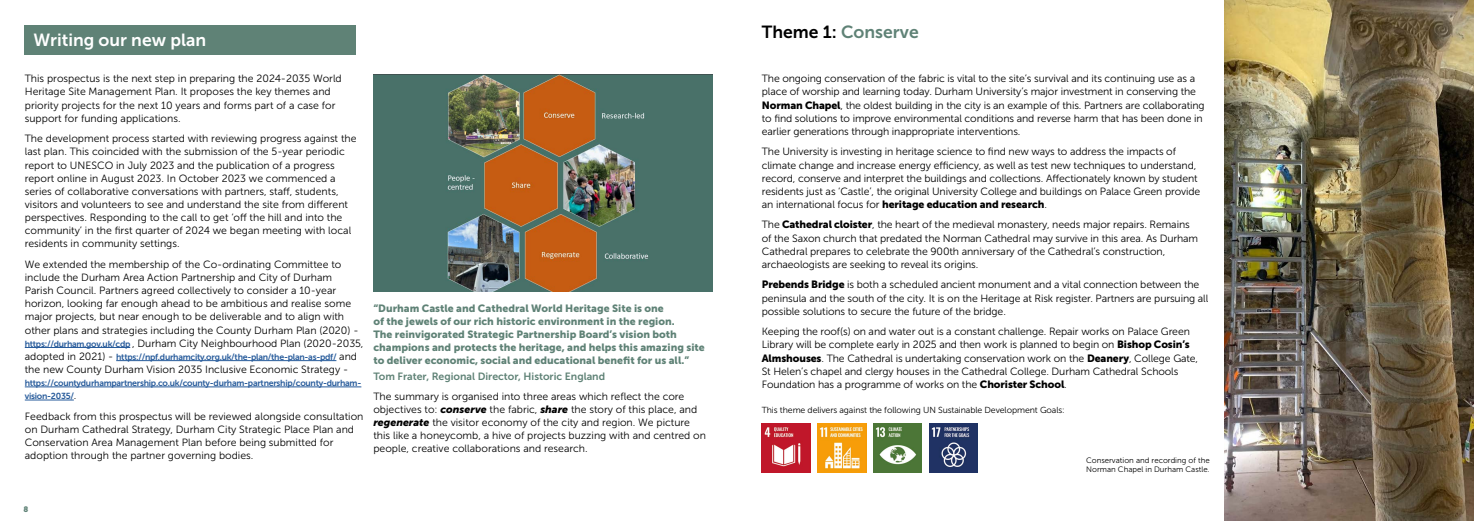
<style>
.page{position:relative;width:1474px;height:521px;background:#fff}
.page>*{position:absolute;margin:0;border:0;box-sizing:border-box;transform-origin:0 0}
.t1{font:17.5px "Museo Sans 700";color:#fff}
.t2{font:17.5px "Museo Sans 700";color:#5f8276}
.t3{font:10.5px/13.1px "Museo Sans 300";letter-spacing:-.005em;color:#000}
.t4{font:10.5px/13.1px "Museo Sans 900";color:#5f8276}
.t5{font:10.5px "Museo Sans 900";letter-spacing:-.01em;color:#000}
.t6{font:10.5px "Museo Sans 700";color:#5f8276}
.t7{font:8.75px/13.1px "Museo Sans 700";letter-spacing:-.03em;color:#275b9b}
.t8{font:8.75px "Museo Sans 300";letter-spacing:-.01em;color:#000}
.t9{font:7.88px/9.5px "Museo Sans 300";color:#000}
.t10{font:7.88px "Museo Sans 900";color:#5f8276}
.s1{font-family:"Museo Sans 700";font-size:8.75px;color:#275b9b}
.s2{font-family:"Museo Sans 300";font-size:10.5px;color:#000}
.s3{font-family:"Museo Sans 900";font-style:italic}
.s4{color:#000}
.s5{font-family:"Museo Sans 900"}
.s6{font-family:"Museo Sans 300"}
</style>
<div class="page">
<div style="left:25px;top:25px;width:331px;height:30px;background:#5f8276"></div>
<hr style="left:25px;top:347px;width:105px;height:1px;background:#275b9b">
<hr style="left:116px;top:360px;width:220px;height:1px;background:#275b9b">
<hr style="left:25px;top:387px;width:336px;height:1px;background:#275b9b">
<hr style="left:25px;top:400px;width:49px;height:1px;background:#275b9b">
<img style="left:373px;top:74px;width:339px;height:217px">
<img style="left:1224px;top:0;width:249px;height:521px">
<img style="left:761px;top:424px;width:49px;height:48px">
<img style="left:817px;top:424px;width:49px;height:48px">
<img style="left:873px;top:424px;width:48px;height:48px">
<img style="left:929px;top:424px;width:48px;height:48px">
<h1 class="t1" style="left:33px;top:30px;width:174px">Writing our new plan</h1>
<p class="t3" style="left:25px;top:72px;width:318px">This prospectus is the next step in preparing the 2024-2035 World Heritage Site Management Plan. It proposes the key themes and priority projects for the next 10 years and forms part of a case for support for funding applications.</p>
<p class="t3" style="left:25px;top:132px;width:333px">The development process started with reviewing progress against the last plan. This coincided with the submission of the 5-year periodic report to UNESCO in July 2023 and the publication of a progress report online in August 2023. In October 2023 we commenced a series of collaborative conversations with partners, staff, students, visitors and volunteers to see and understand the site from different perspectives. Responding to the call to get ‘off the hill and into the community’ in the first quarter of 2024 we began meeting with local residents in community settings.</p>
<p class="t3" style="left:25px;top:258px;width:340px">We extended the membership of the Co-ordinating Committee to include the Durham Area Action Partnership and City of Durham Parish Council. Partners agreed collectively to consider a 10-year horizon, looking far enough ahead to be ambitious and realise some major projects, but near enough to be deliverable and to align with other plans and strategies including the County Durham Plan (2020) - <span class="s1">https://durham.gov.uk/cdp</span> , Durham City Neighbourhood Plan (2020-2035,</p>
<p class="t7" style="left:25px;top:350px;width:334px"><span class="s2">adopted in 2021) -</span> https://npf.durhamcity.org.uk/the-plan/the-plan-as-pdf/ <span class="s2">and</span></p>
<p class="t3" style="left:25px;top:363px;width:325px">the new County Durham Vision 2035 Inclusive Economic Strategy -</p>
<p class="t7" style="left:25px;top:376px;width:338px">https://countydurhampartnership.co.uk/county-durham-partnership/county-durham&shy;vision-2035/<span class="s2">.</span></p>
<p class="t3" style="left:25px;top:410px;width:340px">Feedback from this prospectus will be reviewed alongside consultation on Durham Cathedral Strategy, Durham City Strategic Place Plan and Conservation Area Management Plan before being submitted for adoption through the partner governing bodies.</p>
<p class="t4" style="left:373px;top:301px;width:333px">“Durham Castle and Cathedral World Heritage Site is one<br>of the jewels of our rich historic environment in the region.<br>The reinvigorated Strategic Partnership Board’s vision both champions and protects the heritage, and helps this amazing site to deliver economic, social and educational benefit for us all.”</p>
<p class="t6" style="left:373px;top:370px;width:233px">Tom Frater, Regional Director, Historic England</p>
<p class="t3" style="left:373px;top:390px;width:334px">The summary is organised into three areas which reflect the core objectives to: <span class="s3">conserve</span> the fabric, <span class="s3">share</span> the story of this place, and <span class="s3">regenerate</span> the visitor economy of the city and region. We picture this like a honeycomb, a hive of projects buzzing with and centred on people, creative collaborations and research.</p>
<p class="t10" style="left:24px;top:504px;width:6px">8</p>
<h1 class="t2" style="left:761px;top:22px;width:158px"><span class="s4">Theme 1:</span> Conserve</h1>
<p class="t3" style="left:761px;top:72px;width:444px">The ongoing conservation of the fabric is vital to the site’s survival and its continuing use as a place of worship and learning today. Durham University’s major investment in conserving the <span class="s5">Norman Chapel</span>, the oldest building in the city is an example of this. Partners are collaborating to find solutions to improve environmental conditions and reverse harm that has been done in earlier generations through inappropriate interventions.</p>
<p class="t3" style="left:761px;top:145px;width:440px">The University is investing in heritage science to find new ways to address the impacts of climate change and increase energy efficiency, as well as test new techniques to understand, record, conserve and interpret the buildings and collections. Affectionately known by student residents just as ‘Castle’, the original University College and buildings on Palace Green provide</p>
<p class="t5" style="left:761px;top:198px;width:287px"><span class="s6">an international focus for</span> heritage education and research<span class="s6">.</span></p>
<p class="t3" style="left:761px;top:218px;width:438px">The <span class="s5">Cathedral cloister</span>, the heart of the medieval monastery, needs major repairs. Remains of the Saxon church that predated the Norman Cathedral may survive in this area. As Durham Cathedral prepares to celebrate the 900th anniversary of the Cathedral’s construction, archaeologists are seeking to reveal its origins.</p>
<p class="t3" style="left:761px;top:278px;width:448px"><span class="s5">Prebends Bridge</span> is both a scheduled ancient monument and a vital connection between the peninsula and the south of the city. It is on the Heritage at Risk register. Partners are pursuing all possible solutions to secure the future of the bridge.</p>
<p class="t3" style="left:761px;top:325px;width:438px">Keeping the roof(s) on and water out is a constant challenge. Repair works on Palace Green Library will be complete early in 2025 and then work is planned to begin on <span class="s5">Bishop Cosin’s Almshouses</span>. The Cathedral is undertaking conservation work on the <span class="s5">Deanery</span>, College Gate, St Helen’s chapel and clergy houses in the Cathedral College. Durham Cathedral Schools Foundation has a programme of works on the <span class="s5">Chorister School</span>.</p>
<p class="t8" style="left:761px;top:406px;width:304px">This theme delivers against the following UN Sustainable Development Goals:</p>
<p class="t9" style="left:1086px;top:455px;width:125px">Conservation and recording of the<br>Norman Chapel in Durham Castle.</p>
</div>
